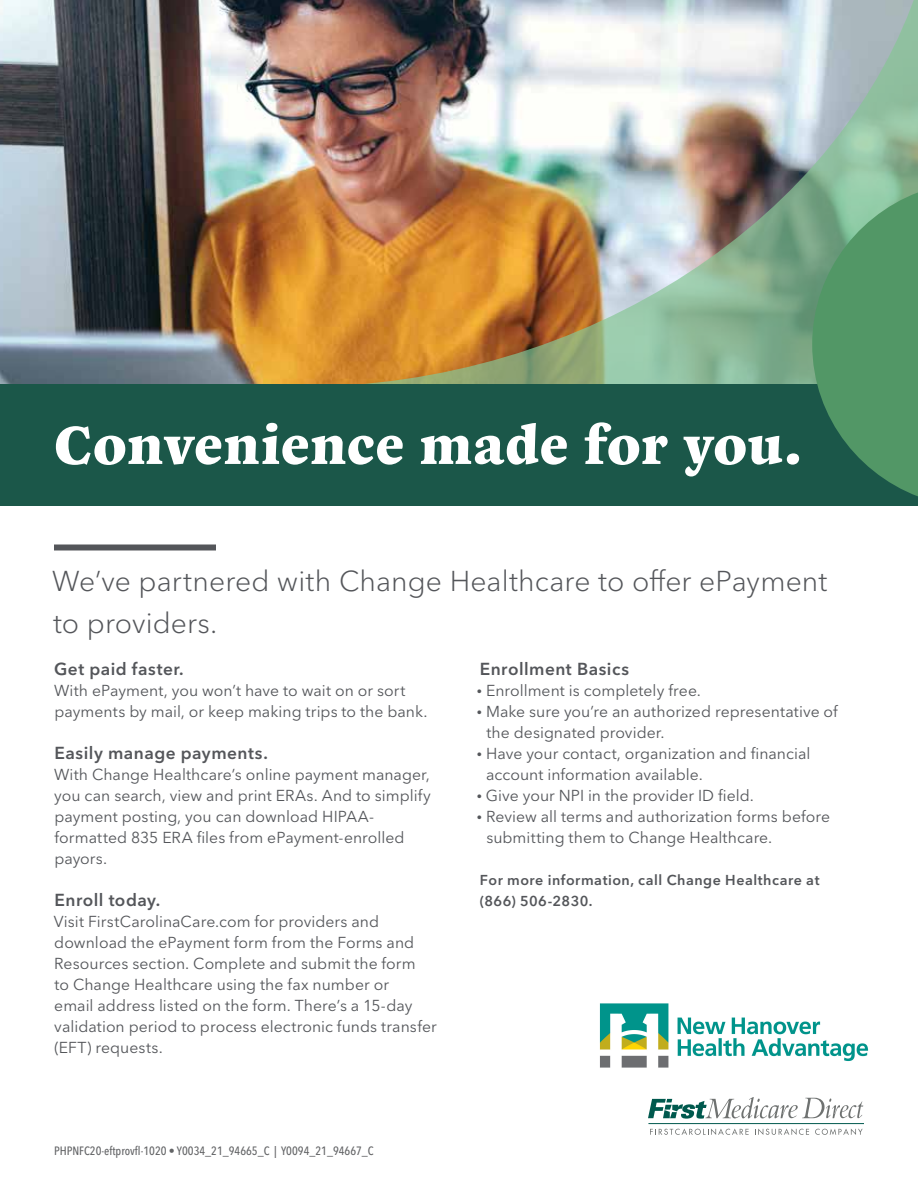
<style>
.page{position:relative;width:918px;height:1188px;background:#fff}
.page>*{position:absolute;margin:0;border:0;box-sizing:border-box;transform-origin:0 0}
.t1{font:700 55.5px "Zenon";letter-spacing:.005em;color:#fff}
.t2{font:300 28.5px/42px "Avenir Next LT Pro";color:#54565a}
.t3{font:600 17.25px "Avenir Next LT Pro";letter-spacing:.03em;color:#54565a}
.t4{font:15.75px/21px "Avenir Next LT Pro";letter-spacing:.005em;color:#54565a}
.t5{font:600 14.25px/21px "Avenir Next LT Pro";letter-spacing:.035em;color:#54565a}
.t6{font:500 condensed 12px "Avenir Next LT Pro";color:#636466}
.s1{font-weight:300;font-size:10.5px}
</style>
<div class="page">
<img style="left:0;top:0;width:351px;height:385px">
<svg style="left:650px;top:1129px;width:99px;height:6px"></svg>
<svg style="left:755px;top:1129px;width:54px;height:6px"></svg>
<svg style="left:815px;top:1129px;width:48px;height:6px"></svg>
<hr style="left:648px;top:1123px;width:216px;height:1px;background:#00594e">
<svg style="left:648px;top:1097px;width:215px;height:22px"></svg>
<div style="left:54px;top:544px;width:162px;height:6px;background:#54565a"></div>
<img style="left:351px;top:0;width:567px;height:385px">
<div style="left:0;top:385px;width:918px;height:121px;background:#1b5749"></div>
<svg style="left:812px;top:188px;width:106px;height:309px;background:#519268"></svg>
<img style="left:599px;top:1003px;width:270px;height:65px">
<h1 class="t1" style="left:54px;top:403px;width:749px">Convenience made for you.</h1>
<h2 class="t2" style="left:52px;top:560px;width:777px">We’ve partnered with Change Healthcare to offer ePayment to providers.</h2>
<p class="t3" style="left:54px;top:658px;width:131px">Get paid faster.</p>
<p class="t4" style="left:54px;top:680px;width:375px">With ePayment, you won’t have to wait on or sort payments by mail, or keep making trips to the bank.</p>
<p class="t3" style="left:54px;top:742px;width:215px">Easily manage payments.</p>
<p class="t4" style="left:54px;top:764px;width:378px">With Change Healthcare’s online payment manager, you can search, view and print ERAs. And to simplify payment posting, you can download HIPAA&shy;formatted 835 ERA files from ePayment-enrolled payors.</p>
<p class="t3" style="left:54px;top:889px;width:107px">Enroll today.</p>
<p class="t4" style="left:54px;top:911px;width:384px">Visit FirstCarolinaCare.com for providers and download the ePayment form from the Forms and Resources section. Complete and submit the form<br>to Change Healthcare using the fax number or<br>email address listed on the form. There’s a 15-day validation period to process electronic funds transfer (EFT) requests.</p>
<p class="t3" style="left:480px;top:658px;width:151px">Enrollment Basics</p>
<p class="t4" style="left:477px;top:680px;width:226px"><span class="s1">•</span> Enrollment is completely free.</p>
<p class="t4" style="left:486px;top:701px;width:353px;text-indent:-10px"><span class="s1">•</span> Make sure you’re an authorized representative of the designated provider.</p>
<p class="t4" style="left:486px;top:743px;width:326px;text-indent:-9px"><span class="s1">•</span> Have your contact, organization and financial account information available.</p>
<p class="t4" style="left:477px;top:785px;width:278px"><span class="s1">•</span> Give your NPI in the provider ID field.</p>
<p class="t4" style="left:486px;top:806px;width:345px;text-indent:-9px"><span class="s1">•</span> Review all terms and authorization forms before submitting them to Change Healthcare.</p>
<p class="t5" style="left:480px;top:869px;width:341px">For more information, call Change Healthcare at (866) 506-2830.</p>
<p class="t6" style="left:54px;top:1144px;width:321px">PHPNFC20-eftprovfl-1020 • Y0034_21_94665_C | Y0094_21_94667_C</p>
</div>
